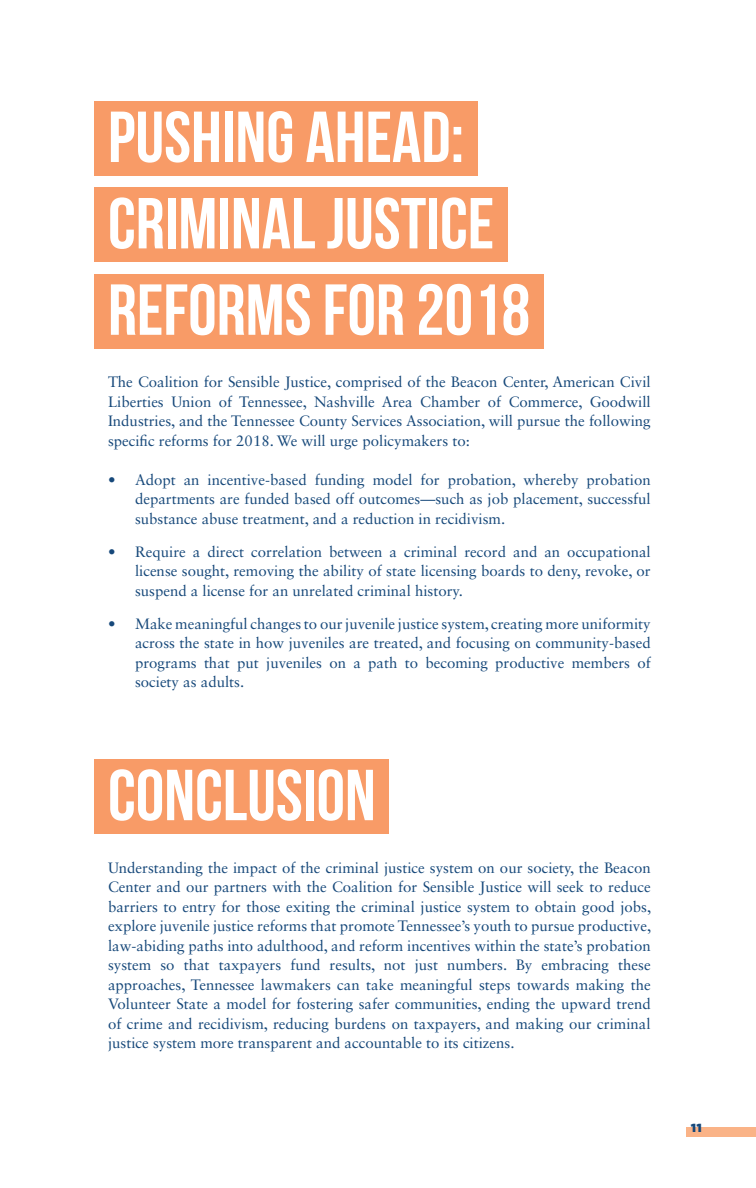
<style>
.page{position:relative;width:756px;height:1188px;background:#fff}
.page>*{position:absolute;margin:0;border:0;box-sizing:border-box;transform-origin:0 0}
.t1{font:700 72px/86.4px "Bebas Neue";color:#fff}
.t2{font:15px/19.5px "Sabon LT Std";color:#16487a;text-align:justify}
.t3{font:900 12px "Between 3";color:#16487a}
</style>
<div class="page">
<div style="left:686px;top:1127px;width:70px;height:10px;background:#fab387"></div>
<div style="left:94px;top:101px;width:384px;height:75px;background:#f89b67"></div>
<div style="left:94px;top:188px;width:414px;height:74px;background:#f89b67"></div>
<div style="left:94px;top:274px;width:450px;height:74px;background:#f89b67"></div>
<div style="left:94px;top:759px;width:295px;height:75px;background:#f89b67"></div>
<h1 class="t1" style="left:108px;top:93px;width:424px">PUSHING AHEAD:<br>CRIMINAL JUSTICE<br>REFORMS FOR 2018</h1>
<p class="t2" style="left:108px;top:372px;width:544px">The Coalition for Sensible Justice, comprised of the Beacon Center, American Civil Liberties Union of Tennessee, Nashville Area Chamber of Commerce, Goodwill Industries, and the Tennessee County Services Association, will pursue the following specific reforms for 2018. We will urge policymakers to:</p>
<p class="t2" style="left:135px;top:470px;width:517px;text-indent:-27px">• Adopt an incentive-based funding model for probation, whereby probation departments are funded based off outcomes—such as job placement, successful substance abuse treatment, and a reduction in recidivism.</p>
<p class="t2" style="left:135px;top:542px;width:517px;text-indent:-27px">• Require a direct correlation between a criminal record and an occupational license sought, removing the ability of state licensing boards to deny, revoke, or suspend a license for an unrelated criminal history.</p>
<p class="t2" style="left:135px;top:614px;width:517px;text-indent:-27px">• Make meaningful changes to our juvenile justice system, creating more uniformity across the state in how juveniles are treated, and focusing on community-based programs that put juveniles on a path to becoming productive members of society as adults.</p>
<h1 class="t1" style="left:108px;top:751px;width:269px">CONCLUSION</h1>
<p class="t2" style="left:108px;top:858px;width:545px">Understanding the impact of the criminal justice system on our society, the Beacon Center and our partners with the Coalition for Sensible Justice will seek to reduce barriers to entry for those exiting the criminal justice system to obtain good jobs, explore juvenile justice reforms that promote Tennessee’s youth to pursue productive, law-abiding paths into adulthood, and reform incentives within the state’s probation system so that taxpayers fund results, not just numbers. By embracing these approaches, Tennessee lawmakers can take meaningful steps towards making the Volunteer State a model for fostering safer communities, ending the upward trend of crime and recidivism, reducing burdens on taxpayers, and making our criminal justice system more transparent and accountable to its citizens.</p>
<p class="t3" style="left:691px;top:1121px;width:13px">11</p>
</div>
